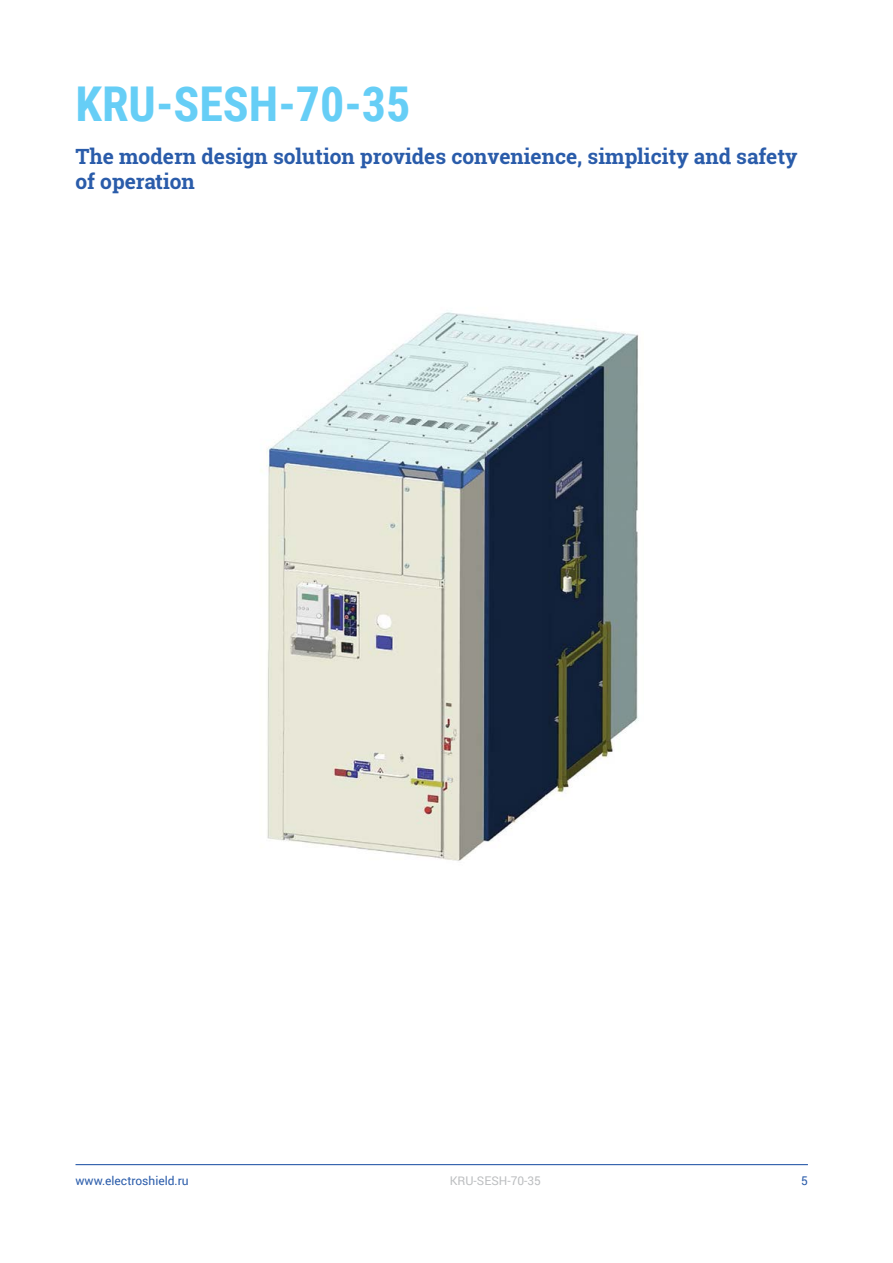
<style>
.page{position:relative;width:893px;height:1263px;background:#fff}
.page>*{position:absolute;margin:0;border:0;box-sizing:border-box;transform-origin:0 0}
.t1{font:700 48px "Roboto Condensed";color:#66cef6}
.t2{font:700 21px/25.5px "Roboto Slab";color:#2a5caa}
.t3{font:12px "Roboto";color:#2a5caa}
.t4{font:12px "Roboto";color:#bcbec0}
</style>
<div class="page">
<hr style="left:76px;top:1164px;width:732px;height:1px;background:#2a5caa">
<img style="left:261px;top:312px;width:378px;height:549px">
<h1 class="t1" style="left:76px;top:71px;width:336px">KRU-SESH-70-35</h1>
<p class="t2" style="left:76px;top:143px;width:724px">The modern design solution provides convenience, simplicity and safety of operation</p>
<p class="t3" style="left:76px;top:1172px;width:115px">www.electroshield.ru</p>
<p class="t4" style="left:450px;top:1172px;width:93px">KRU-SESH-70-35</p>
<p class="t3" style="left:801px;top:1172px;width:8px">5</p>
</div>
